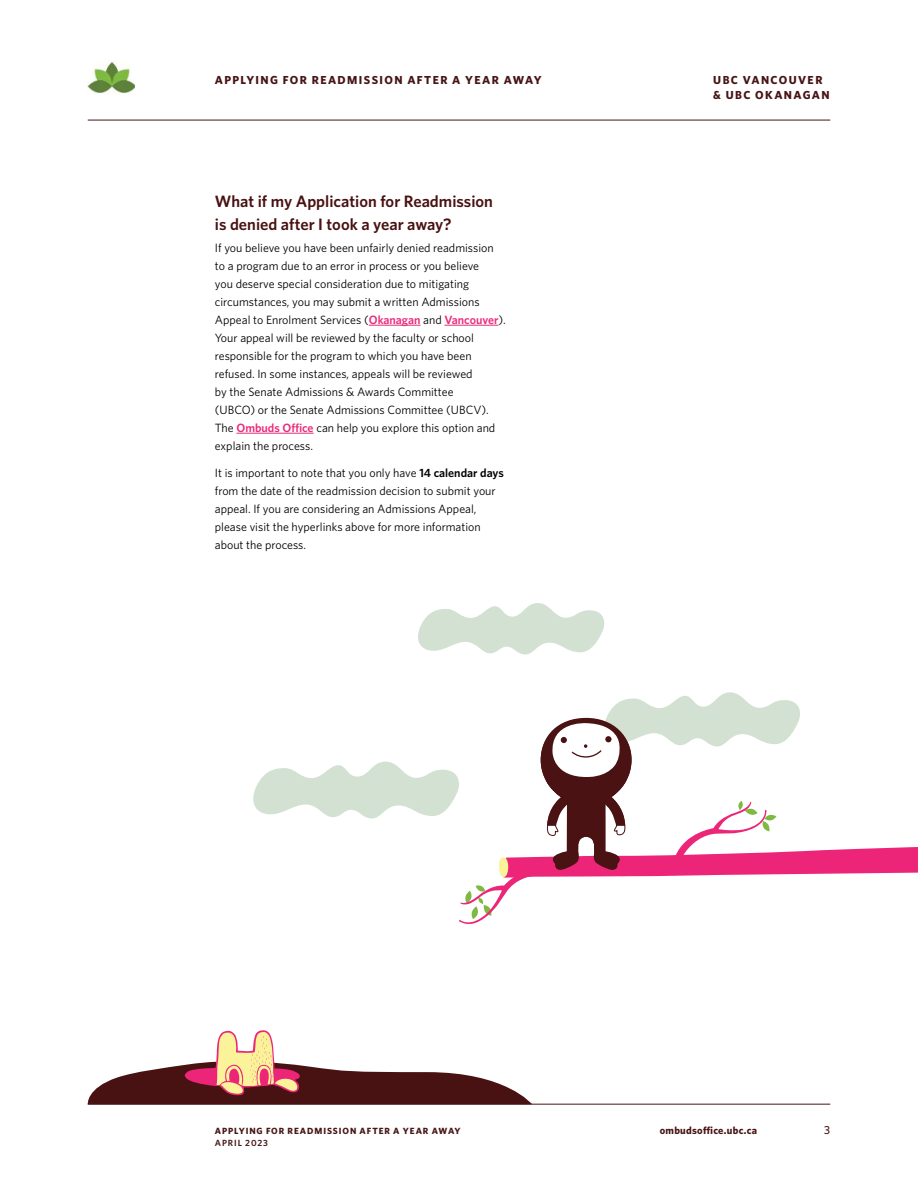
<style>
.page{position:relative;width:918px;height:1188px;background:#fff}
.page>*{position:absolute;margin:0;border:0;box-sizing:border-box;transform-origin:0 0}
.t1{font:600 16.5px/22.5px "Whitney";color:#491212}
.t2{font:12px/18px "Whitney";color:#000}
.t3{font:700 11.7px/15px "Whitney";letter-spacing:.12em;color:#471516}
.t4{font:500 11.7px "Whitney";color:#471516}
.t5{font:700 10.5px "Whitney";letter-spacing:.025em;color:#471516}
.t6{font:700 9px "Whitney";letter-spacing:.1em;color:#471516}
.t7{font:600 9px "Whitney";letter-spacing:.1em;color:#471516}
.s1{font-weight:600;color:#eb2b7b}
.s2{font-weight:600}
</style>
<div class="page">
<svg style="left:418px;top:603px;width:187px;height:52px"></svg>
<svg style="left:253px;top:692px;width:665px;height:232px"></svg>
<svg style="left:87px;top:1030px;width:445px;height:74px"></svg>
<hr style="left:369px;top:325px;width:52px;height:1px;background:#eb2b7b">
<hr style="left:444px;top:325px;width:55px;height:1px;background:#eb2b7b">
<hr style="left:237px;top:433px;width:77px;height:1px;background:#eb2b7b">
<img style="left:88px;top:61px;width:47px;height:33px">
<hr style="left:88px;top:120px;width:742px;height:1px;background:#471516">
<hr style="left:88px;top:1104px;width:742px;height:1px;background:#471516">
<p class="t3" style="left:215px;top:72px;width:328px">APPLYING FOR READMISSION AFTER A YEAR AWAY</p>
<h1 class="t1" style="left:215px;top:190px;width:280px">What if my Application for Readmission is denied after I took a year away?</h1>
<p class="t2" style="left:215px;top:239px;width:293px">If you believe you have been unfairly denied readmission to a program due to an error in process or you believe<br>you deserve special consideration due to mitigating circumstances, you may submit a written Admissions Appeal to Enrolment Services (<span class="s1">Okanagan</span> and <span class="s1">Vancouver</span>).<br>Your appeal will be reviewed by the faculty or school responsible for the program to which you have been refused. In some instances, appeals will be reviewed<br>by the Senate Admissions &amp; Awards Committee<br>(UBCO) or the Senate Admissions Committee (UBCV).<br>The <span class="s1">Ombuds Office</span> can help you explore this option and explain the process.</p>
<p class="t2" style="left:215px;top:464px;width:290px">It is important to note that you only have <span class="s2">14 calendar days </span>from the date of the readmission decision to submit your appeal. If you are considering an Admissions Appeal, please visit the hyperlinks above for more information about the process.</p>
<p class="t3" style="left:713px;top:72px;width:118px">UBC VANCOUVER &amp; UBC OKANAGAN</p>
<p class="t6" style="left:215px;top:1125px;width:247px">APPLYING FOR READMISSION AFTER A YEAR AWAY</p>
<p class="t7" style="left:215px;top:1137px;width:55px">APRIL 2023</p>
<p class="t5" style="left:660px;top:1123px;width:99px">ombudsoffice.ubc.ca</p>
<p class="t4" style="left:824px;top:1122px;width:7px">3</p>
</div>
